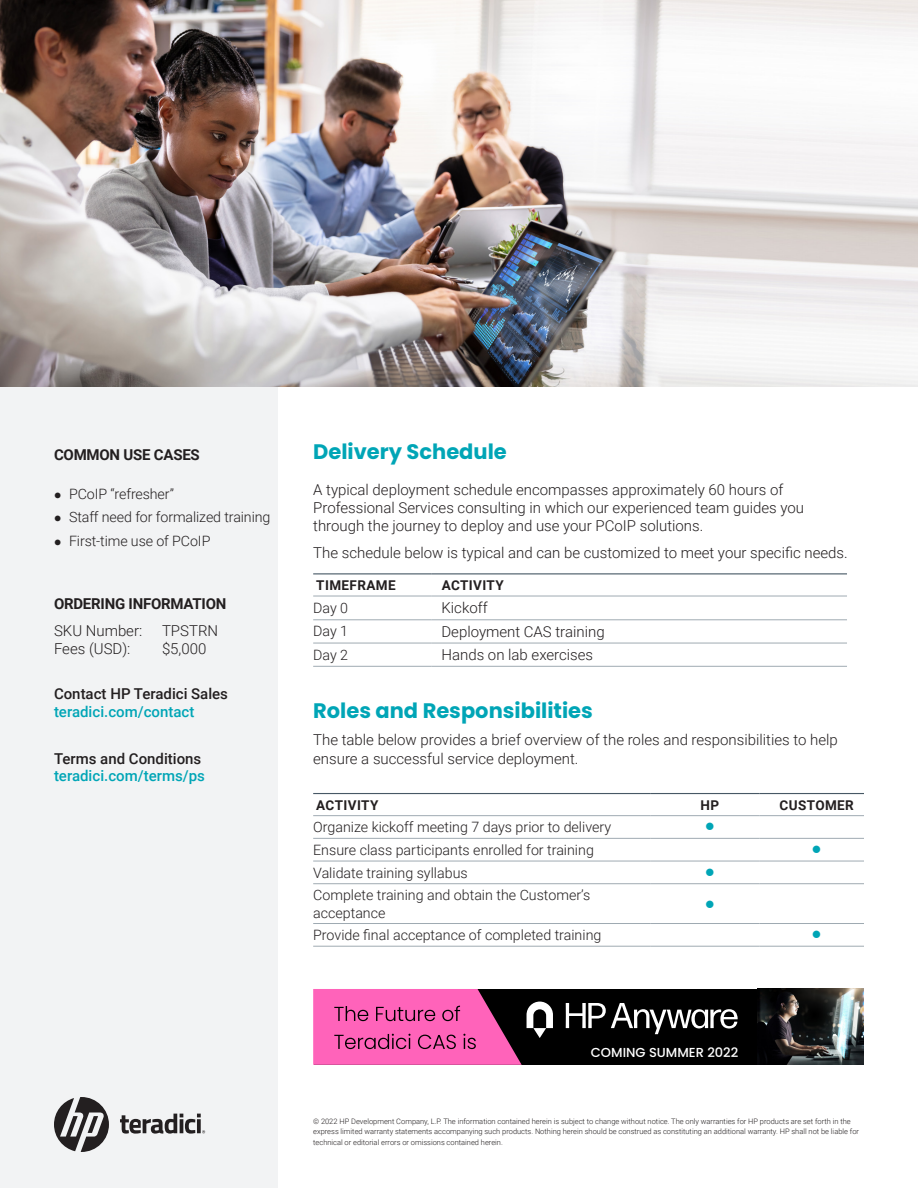
<style>
.page{position:relative;width:918px;height:1188px;background:#fff}
.page>*{position:absolute;margin:0;border:0;box-sizing:border-box;transform-origin:0 0}
.Section_heading{font:700 21px "Poppins";color:#00a5b6}
.Section_heading-2{font:300 15px/18px "Roboto";color:#231f20}
.Section_heading-3{font:700 15px/27px "Roboto";letter-spacing:-.015em;color:#231f20}
.Section_heading-4{font:500 15px/18px "Roboto";color:#231f20}
.Section_heading-5{font:500 15px/17.2px "Roboto";color:#00a5b6}
.Cell_body{font:300 14.25px/17.1px "Roboto";color:#231f20}
.Cell_heading_-_tech{font:700 13.5px "Roboto";letter-spacing:.03em;color:#231f20}
.t1{font:500 13.05px "Poppins";color:#fff}
.Cell_body-2{font:12.75px "Wingdings";color:#00a5b6}
.Legal_blurb{font:300 7.5px/10.5px "Roboto";color:#231f20}
.s1{font-weight:300}
.s2{color:#00a5b6}
.s3{color:#231f20}
</style>
<div class="page">
<div style="left:0;top:387px;width:278px;height:801px;background:#f2f3f4"></div>
<img style="left:0;top:0;width:918px;height:387px">
<hr style="left:313px;top:643px;width:118px;height:1px;background:#9faab2">
<hr style="left:313px;top:666px;width:118px;height:1px;background:#9faab2">
<hr style="left:313px;top:596px;width:118px;height:1px;background:#9faab2">
<hr style="left:431px;top:596px;width:416px;height:1px;background:#9faab2">
<hr style="left:313px;top:619px;width:118px;height:1px;background:#9faab2">
<hr style="left:431px;top:619px;width:416px;height:1px;background:#9faab2">
<hr style="left:431px;top:643px;width:416px;height:1px;background:#9faab2">
<hr style="left:431px;top:666px;width:416px;height:1px;background:#9faab2">
<hr style="left:313px;top:573px;width:118px;height:1px;background:#475865">
<hr style="left:431px;top:573px;width:416px;height:1px;background:#475865">
<hr style="left:313px;top:861px;width:337px;height:1px;background:#9faab2">
<hr style="left:650px;top:861px;width:109px;height:1px;background:#9faab2">
<hr style="left:759px;top:861px;width:105px;height:1px;background:#9faab2">
<hr style="left:313px;top:883px;width:337px;height:1px;background:#9faab2">
<hr style="left:650px;top:883px;width:109px;height:1px;background:#9faab2">
<hr style="left:759px;top:883px;width:105px;height:1px;background:#9faab2">
<hr style="left:313px;top:923px;width:337px;height:1px;background:#9faab2">
<hr style="left:650px;top:923px;width:109px;height:1px;background:#9faab2">
<hr style="left:759px;top:923px;width:105px;height:1px;background:#9faab2">
<hr style="left:313px;top:946px;width:337px;height:1px;background:#9faab2">
<hr style="left:650px;top:946px;width:109px;height:1px;background:#9faab2">
<hr style="left:759px;top:946px;width:105px;height:1px;background:#9faab2">
<hr style="left:313px;top:815px;width:337px;height:1px;background:#9faab2">
<hr style="left:650px;top:815px;width:109px;height:1px;background:#9faab2">
<hr style="left:759px;top:815px;width:105px;height:1px;background:#9faab2">
<hr style="left:313px;top:838px;width:337px;height:1px;background:#9faab2">
<hr style="left:650px;top:838px;width:109px;height:1px;background:#9faab2">
<hr style="left:759px;top:838px;width:105px;height:1px;background:#9faab2">
<hr style="left:313px;top:793px;width:337px;height:1px;background:#475865">
<hr style="left:650px;top:793px;width:109px;height:1px;background:#475865">
<hr style="left:759px;top:793px;width:105px;height:1px;background:#475865">
<div style="left:314px;top:989px;width:457px;height:76px;background:#000"></div>
<svg style="left:566px;top:1003px;width:172px;height:31px"></svg>
<img style="left:758px;top:989px;width:106px;height:76px">
<svg style="left:313px;top:989px;width:240px;height:76px"></svg>
<svg style="left:120px;top:1114px;width:85px;height:20px"></svg>
<svg style="left:54px;top:1097px;width:55px;height:55px"></svg>
<p class="Section_heading-3" style="left:54px;top:441px;width:147px">COMMON USE CASES</p>
<p class="Cell_body" style="left:54px;top:485px;width:122px">● PCoIP “refresher”</p>
<p class="Cell_body" style="left:54px;top:508px;width:218px">● Staff need for formalized training</p>
<p class="Cell_body" style="left:54px;top:531px;width:158px">● First-time use of PCoIP</p>
<p class="Section_heading-3" style="left:54px;top:590px;width:174px">ORDERING INFORMATION<br><span class="s1">SKU Number:</span></p>
<p class="Section_heading-2" style="left:162px;top:621px;width:58px">TPSTRN</p>
<p class="Section_heading-2" style="left:54px;top:639px;width:78px">Fees (USD):</p>
<p class="Section_heading-2" style="left:162px;top:639px;width:46px">$5,000</p>
<p class="Section_heading-4" style="left:54px;top:684px;width:176px">Contact HP Teradici Sales <span class="s2">teradici.com/contact</span></p>
<p class="Section_heading-5" style="left:54px;top:750px;width:152px"><span class="s3">Terms and Conditions </span>teradici.com/terms/ps</p>
<p class="Section_heading" style="left:313px;top:440px;width:195px">Delivery Schedule</p>
<p class="Section_heading-2" style="left:313px;top:480px;width:492px">A typical deployment schedule encompasses approximately 60 hours of<br>Professional Services consulting in which our experienced team guides you through the journey to deploy and use your PCoIP solutions.</p>
<p class="Section_heading-2" style="left:313px;top:543px;width:536px">The schedule below is typical and can be customized to meet your specific needs.</p>
<p class="Cell_heading_-_tech" style="left:316px;top:576px;width:81px">TIMEFRAME</p>
<p class="Cell_heading_-_tech" style="left:442px;top:576px;width:64px">ACTIVITY</p>
<p class="Cell_body" style="left:313px;top:599px;width:36px">Day 0</p>
<p class="Section_heading-2" style="left:441px;top:598px;width:48px">Kickoff</p>
<p class="Cell_body" style="left:313px;top:622px;width:36px">Day 1</p>
<p class="Section_heading-2" style="left:441px;top:622px;width:165px">Deployment CAS training</p>
<p class="Cell_body" style="left:313px;top:646px;width:36px">Day 2</p>
<p class="Section_heading-2" style="left:441px;top:645px;width:153px">Hands on lab exercises</p>
<p class="Section_heading" style="left:313px;top:698px;width:281px">Roles and Responsibilities</p>
<p class="Section_heading-2" style="left:313px;top:729px;width:526px;line-height:19.8px">The table below provides a brief overview of the roles and responsibilities to help ensure a successful service deployment.</p>
<p class="Cell_heading_-_tech" style="left:316px;top:795px;width:64px">ACTIVITY</p>
<p class="Cell_heading_-_tech" style="left:701px;top:795px;width:20px">HP</p>
<p class="Cell_heading_-_tech" style="left:780px;top:795px;width:76px">CUSTOMER</p>
<p class="Cell_body" style="left:313px;top:818px;width:299px">Organize kickoff meeting 7 days prior to delivery</p>
<p class="Cell_body-2" style="left:705px;top:820px;width:11px">●</p>
<p class="Cell_body" style="left:313px;top:841px;width:282px">Ensure class participants enrolled for training</p>
<p class="Cell_body-2" style="left:812px;top:843px;width:11px">●</p>
<p class="Cell_body" style="left:313px;top:864px;width:156px">Validate training syllabus</p>
<p class="Cell_body-2" style="left:705px;top:865px;width:11px">●</p>
<p class="Cell_body" style="left:313px;top:886px;width:279px">Complete training and obtain the Customer’s acceptance</p>
<p class="Cell_body-2" style="left:705px;top:897px;width:11px">●</p>
<p class="Cell_body" style="left:313px;top:926px;width:290px">Provide final acceptance of completed training</p>
<p class="Cell_body-2" style="left:812px;top:928px;width:11px">●</p>
<p class="t1" style="left:591px;top:1045px;width:149px">COMING SUMMER 2022</p>
<p class="Legal_blurb" style="left:313px;top:1116px;width:547px">© 2022 HP Development Company, L.P. The information contained herein is subject to change without notice. The only warranties for HP products are set forth in the express limited warranty statements accompanying such products. Nothing herein should be construed as constituting an additional warranty. HP shall not be liable for technical or editorial errors or omissions contained herein.</p>
</div>
